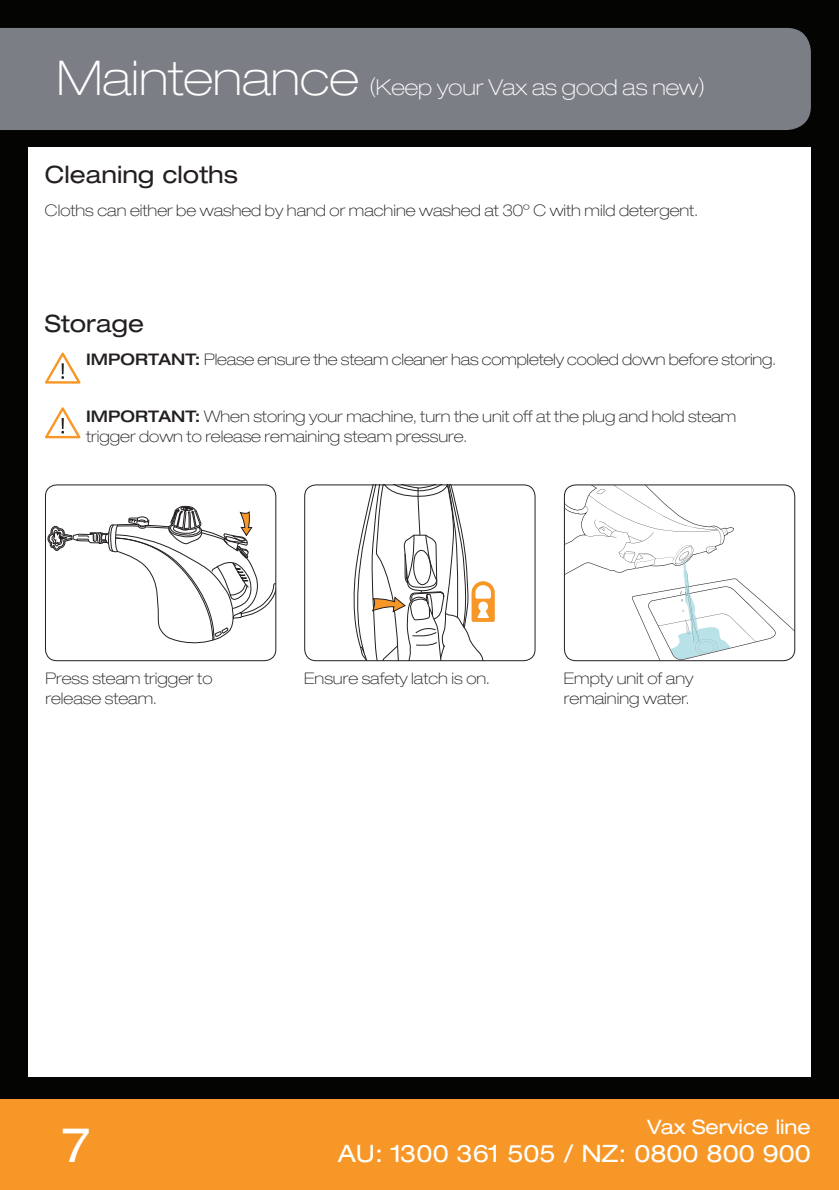
<style>
.page{position:relative;width:839px;height:1190px;background:#fff}
.page>*{position:absolute;margin:0;border:0;box-sizing:border-box;transform-origin:0 0}
.t1{font:expanded 48px "Helvetica Neue";color:#fff}
.t2{font:expanded 24px "Helvetica Neue";color:#fff}
.t3{font:expanded 24px "Helvetica Neue";color:#231f20}
.t4{font:100 expanded 22px "Helvetica Neue";color:#fff}
.t5{font:expanded 20px "Helvetica Neue";color:#fff}
.t6{font:100 expanded 16px/20px "Helvetica Neue";color:#231f20}
.s1{font-size:48px}
.s2{font-weight:500}
</style>
<div class="page">
<div style="left:0;top:0;width:838px;height:1190px;background:#040503"></div>
<div style="left:0;top:1099px;width:838px;height:91px;background:#f79727"></div>
<div style="left:0;top:28px;width:810px;height:102px;background:#7b7f85"></div>
<div style="left:28px;top:147px;width:782px;height:930px;background:#fff"></div>
<svg style="left:48px;top:505px;width:226px;height:139px"></svg>
<div style="left:45px;top:484px;width:231px;height:177px;border:1px solid #231f20;border-radius:11px"></div>
<svg style="left:353px;top:486px;width:141px;height:173px"></svg>
<div style="left:304px;top:484px;width:231px;height:177px;border:1px solid #231f20;border-radius:11px"></div>
<svg style="left:565px;top:485px;width:229px;height:176px"></svg>
<div style="left:563px;top:484px;width:232px;height:177px;border:1px solid #231f20;border-radius:11px"></div>
<svg style="left:45px;top:353px;width:35px;height:31px"></svg>
<svg style="left:45px;top:407px;width:35px;height:31px"></svg>
<h3 class="t4" style="left:56px;top:74px;width:650px"><span class="s1">Maintenance</span> (Keep your Vax as good as new)</h3>
<h2 class="t3" style="left:45px;top:160px;width:194px">Cleaning cloths</h2>
<p class="t6" style="left:45px;top:200px;width:654px">Cloths can either be washed by hand or machine washed at 30º C with mild detergent.</p>
<h2 class="t3" style="left:45px;top:308px;width:101px">Storage</h2>
<p class="t6" style="left:86px;top:349px;width:691px"><span class="s2">IMPORTANT:</span> Please ensure the steam cleaner has completely cooled down before storing.</p>
<p class="t6" style="left:86px;top:406px;width:651px"><span class="s2">IMPORTANT:</span> When storing your machine, turn the unit off at the plug and hold steam trigger down to release remaining steam pressure.</p>
<p class="t6" style="left:45px;top:668px;width:168px">Press steam trigger to release steam.</p>
<p class="t6" style="left:304px;top:668px;width:187px">Ensure safety latch is on.</p>
<p class="t6" style="left:563px;top:668px;width:131px">Empty unit of any remaining water.</p>
<h1 class="t1" style="left:62px;top:1116px;width:30px">7</h1>
<p class="t5" style="left:647px;top:1115px;width:165px">Vax Service line</p>
<h2 class="t2" style="left:338px;top:1139px;width:474px">AU: 1300 361 505 / NZ: 0800 800 900</h2>
</div>
